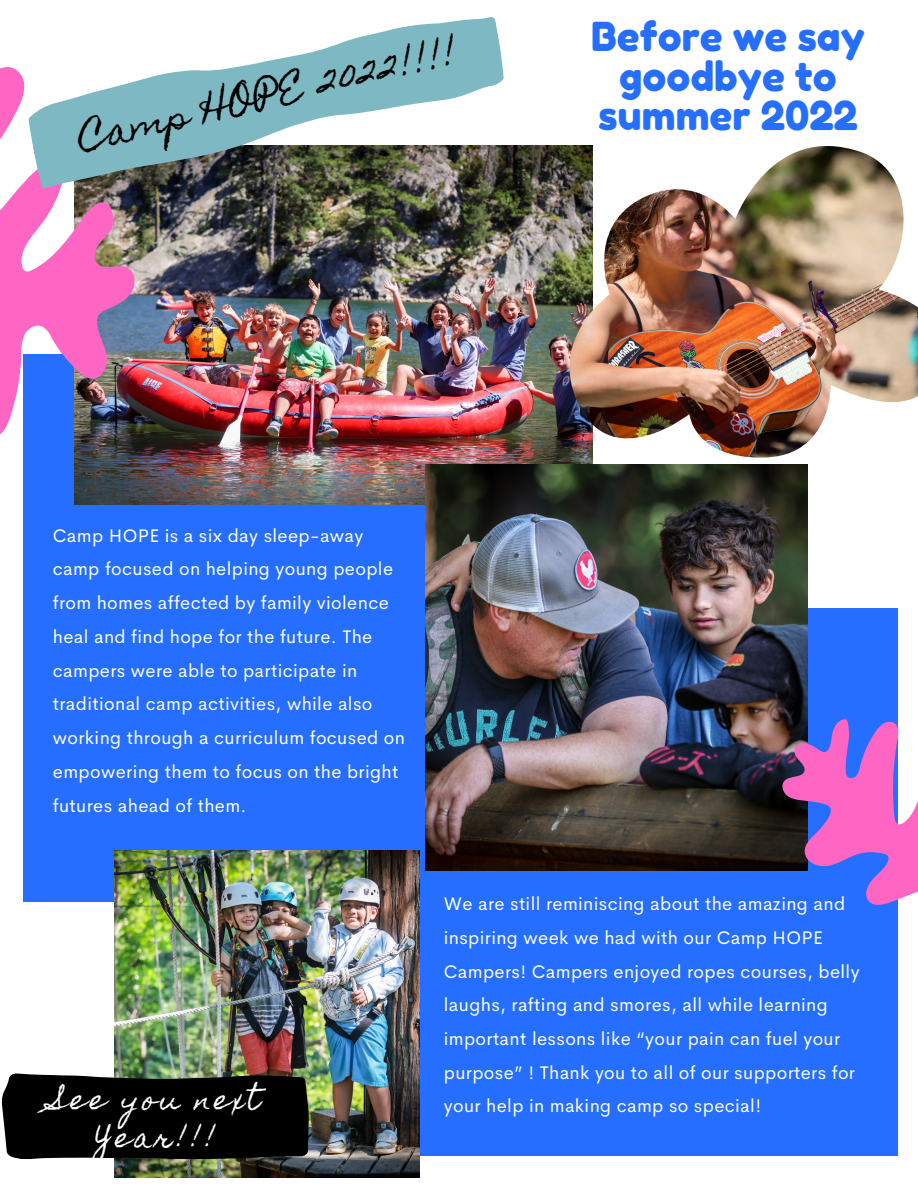
<style>
.page{position:relative;width:918px;height:1188px;background:#fff}
.page>*{position:absolute;margin:0;border:0;box-sizing:border-box;transform-origin:0 0}
.t1{font:39.9px/39.3px "Fredoka One";color:#256eff;text-align:center}
.t2{font:35.85px "Homemade Apple";color:#000}
.t3{font:26.85px/37px "Homemade Apple";letter-spacing:.125em;color:#fff;text-align:center}
.t4{font:18.3px/33.8px "Cerebri Sans";letter-spacing:.02em;color:#fff}
</style>
<div class="page">
<div style="left:397px;top:608px;width:500px;height:548px;background:#256eff"></div>
<div style="left:23px;top:354px;width:501px;height:548px;background:#256eff"></div>
<img style="left:75px;top:146px;width:517px;height:359px">
<img style="left:425px;top:464px;width:383px;height:406px">
<img style="left:115px;top:851px;width:304px;height:327px">
<img style="left:570px;top:146px;width:348px;height:312px">
<img style="left:0;top:67px;width:137px;height:372px">
<svg style="left:23px;top:17px;width:488px;height:172px"></svg>
<img style="left:1px;top:1058px;width:312px;height:119px">
<svg style="left:757px;top:704px;width:161px;height:236px"></svg>
<h2 class="t2" style="left:75px;top:119px;width:388px;rotate:-13deg">Camp HOPE 2022!!!!</h2>
<h1 class="t1" style="left:591px;top:17px;width:275px">Before we say goodbye to summer 2022</h1>
<p class="t4" style="left:53px;top:518px;width:354px">Camp HOPE is a six day sleep-away camp focused on helping young people from homes affected by family violence heal and find hope for the future. The campers were able to participate in traditional camp activities, while also working through a curriculum focused on empowering them to focus on the bright futures ahead of them.</p>
<h3 class="t3" style="left:51px;top:1082px;width:211px">See you next<br>Year!!!</h3>
<p class="t4" style="left:444px;top:887px;width:417px">We are still reminiscing about the amazing and inspiring week we had with our Camp HOPE Campers! Campers enjoyed ropes courses, belly laughs, rafting and smores, all while learning important lessons like “your pain can fuel your purpose” ! Thank you to all of our supporters for your help in making camp so special!</p>
</div>
